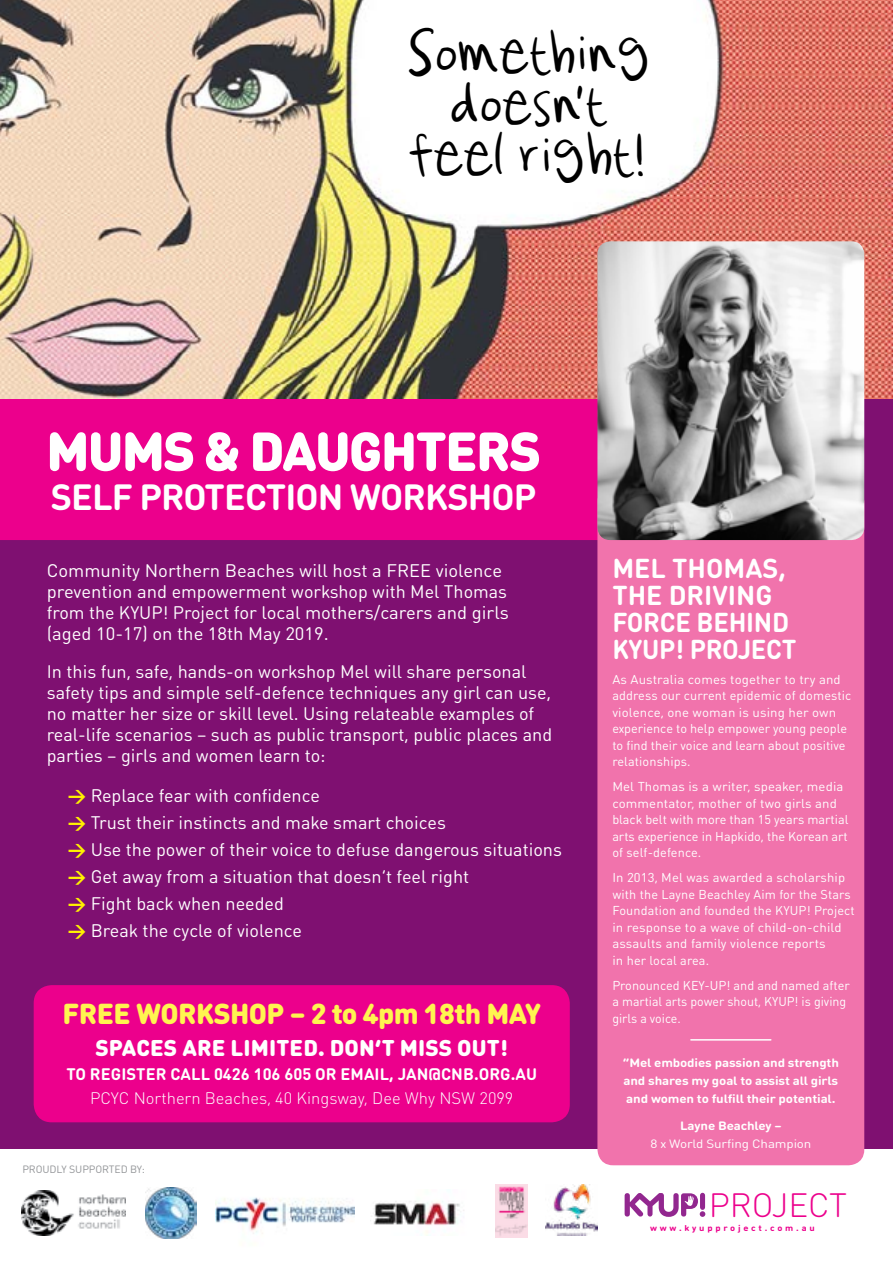
<style>
.page{position:relative;width:893px;height:1263px;background:#fff}
.page>*{position:absolute;margin:0;border:0;box-sizing:border-box;transform-origin:0 0}
.t1{font:900 54px "DIN Round Pro";letter-spacing:-.035em;color:#fff}
.t2{font:48px/51px "Cataclysmic";color:#000;text-align:center}
.t3{font:700 36px "DIN Round Pro";letter-spacing:-.025em;color:#fff}
.t4{font:300 33.3px "DIN Round Pro";color:#ec008c}
.t5{font:900 28.5px "DIN Round Pro";letter-spacing:-.02em;color:#fff450}
.t6{font:700 27px/27px "DIN Round Pro";letter-spacing:-.01em;color:#fff}
.t7{font:900 22.5px "DIN Round Pro";letter-spacing:.005em;color:#fff}
.t8{font:18px/21px "DIN Round Pro";color:#fff}
.t9{font:700 16.5px "DIN Round Pro";letter-spacing:.005em;color:#fff}
.t10{font:300 16.5px "DIN Round Pro";color:#fff}
.t11{font:12.75px/16.5px "DIN Round Pro";letter-spacing:.01em;color:#fff}
.t12{font:700 12px/18px "DIN Round Pro";letter-spacing:-.01em;color:#fff;text-align:justify;scale:1.11 1}
.t13{font:12px "DIN Round Pro";letter-spacing:-.01em;color:#fff;scale:1.11 1}
.t14{font:10.5px "DIN Round Pro";letter-spacing:-.01em;color:#939598}
.t15{font:700 8.4px "DIN Round Pro";letter-spacing:.3em;color:#ec008c;scale:1.11 1}
.s1{font-family:"DIN";font-weight:700;color:#fff200}
</style>
<div class="page">
<div style="left:0;top:398px;width:893px;height:750px;background:#7f1071"></div>
<div style="left:0;top:399px;width:597px;height:141px;background:#ec008c"></div>
<img style="left:0;top:0;width:893px;height:399px">
<svg style="left:625px;top:1193px;width:80px;height:24px"></svg>
<div style="left:597px;top:486px;width:267px;height:679px;background:#f173ac;border-radius:16px"></div>
<img style="left:597px;top:241px;width:267px;height:299px">
<div style="left:34px;top:985px;width:536px;height:137px;background:#ec008c;border-radius:18px"></div>
<img style="left:22px;top:1190px;width:103px;height:45px">
<img style="left:146px;top:1187px;width:50px;height:51px">
<img style="left:215px;top:1197px;width:139px;height:37px">
<img style="left:545px;top:1184px;width:52px;height:52px">
<img style="left:496px;top:1184px;width:31px;height:53px">
<hr style="left:691px;top:1039px;width:80px;height:1px;background:#fff">
<img style="left:370px;top:1201px;width:94px;height:35px">
<h2 class="t2" style="left:404px;top:29px;width:246px">Something doesnt</h2>
<h2 class="t2" style="left:409px;top:35px;width:236px;line-height:81px;text-align:left;text-indent:166px">, feel right!</h2>
<h1 class="t1" style="left:46px;top:410px;width:497px">MUMS &amp; DAUGHTERS</h1>
<h3 class="t3" style="left:51px;top:472px;width:487px">SELF PROTECTION WORKSHOP</h3>
<p class="t8" style="left:47px;top:559px;width:464px">Community Northern Beaches will host a FREE violence prevention and empowerment workshop with Mel Thomas from the KYUP! Project for local mothers/carers and girls (aged 10-17) on the 18th May 2019.</p>
<p class="t8" style="left:47px;top:660px;width:507px">In this fun, safe, hands-on workshop Mel will share personal safety tips and simple self-defence techniques any girl can use, no matter her size or skill level. Using relateable examples of real-life scenarios – such as public transport, public places and parties – girls and women learn to:</p>
<p class="t8" style="left:68px;top:781px;width:496px;line-height:27px"><span class="s1">&gt;</span> Replace fear with confidence<br><span class="s1">&gt;</span> Trust their instincts and make smart choices<br><span class="s1">&gt;</span> Use the power of their voice to defuse dangerous situations <span class="s1">&gt;</span> Get away from a situation that doesn’t feel right<br><span class="s1">&gt;</span> Fight back when needed<br><span class="s1">&gt;</span> Break the cycle of violence</p>
<h3 class="t5" style="left:63px;top:992px;width:480px">FREE WORKSHOP – 2 to 4pm 18th MAY</h3>
<p class="t7" style="left:95px;top:1031px;width:414px">SPACES ARE LIMITED. DON’T MISS OUT!</p>
<p class="t9" style="left:66px;top:1063px;width:472px">TO REGISTER CALL 0426 106 605 OR EMAIL, JAN@CNB.ORG.AU</p>
<p class="t10" style="left:90px;top:1087px;width:425px">PCYC Northern Beaches, 40 Kingsway, Dee Why NSW 2099</p>
<p class="t14" style="left:22px;top:1162px;width:124px">PROUDLY SUPPORTED BY:</p>
<h3 class="t6" style="left:612px;top:554px;width:186px">MEL THOMAS,<br>THE DRIVING<br>FORCE BEHIND<br>KYUP! PROJECT</h3>
<p class="t11" style="left:612px;top:671px;width:240px">As Australia comes together to try and address our current epidemic of domestic violence, one woman is using her own experience to help empower young people to find their voice and learn about positive relationships.</p>
<p class="t11" style="left:612px;top:778px;width:238px">Mel Thomas is a writer, speaker, media commentator, mother of two girls and black belt with more than 15 years martial arts experience in Hapkido, the Korean art of self-defence.</p>
<p class="t11" style="left:612px;top:869px;width:244px">In 2013, Mel was awarded a scholarship with the Layne Beachley Aim for the Stars Foundation and founded the KYUP! Project in response to a wave of child-on-child assaults and family violence reports<br>in her local area.</p>
<p class="t11" style="left:612px;top:977px;width:239px">Pronounced KEY-UP! and and named after a martial arts power shout, KYUP! is giving girls a voice.</p>
<p class="t12" style="left:623px;top:1053px;width:196px">“Mel embodies passion and strength and shares my goal to assist all girls and women to fulfill their potential.</p>
<p class="t12" style="left:680px;top:1116px;width:93px">Layne Beachley –</p>
<p class="t13" style="left:650px;top:1135px;width:147px">8 x World Surfing Champion</p>
<h3 class="t4" style="left:709px;top:1183px;width:140px">PROJECT</h3>
<p class="t15" style="left:650px;top:1222px;width:150px">www.kyupproject.com.au</p>
</div>
